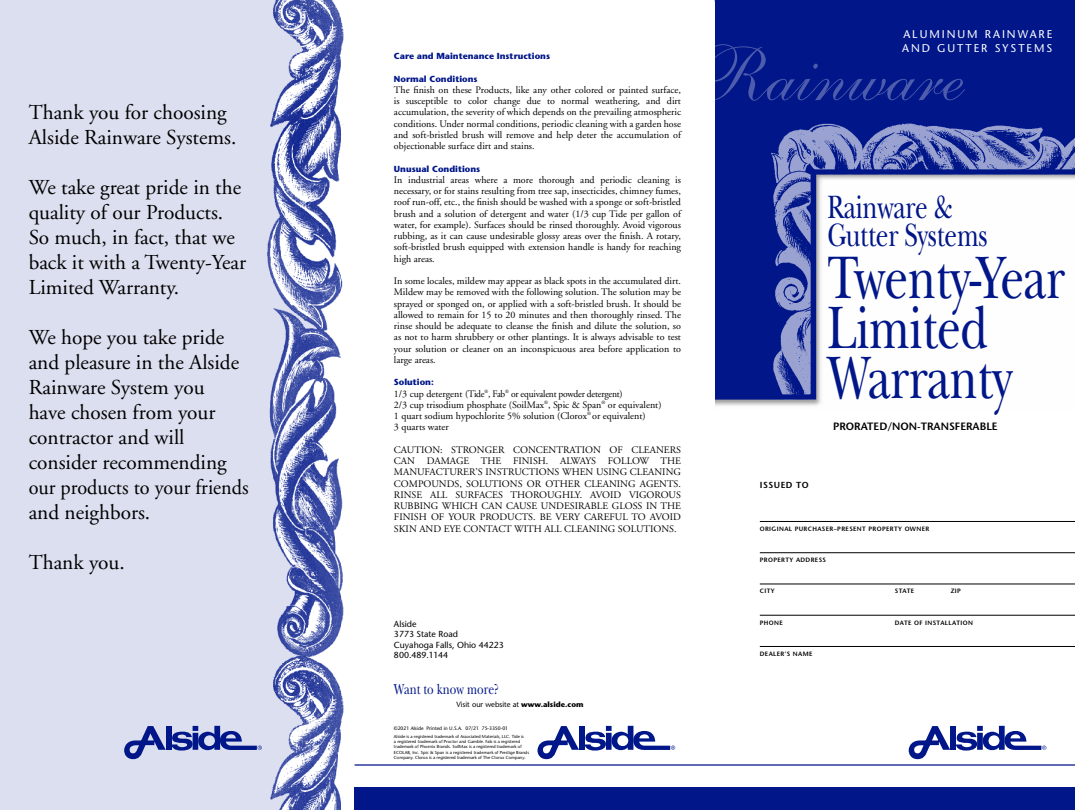
<style>
.page{position:relative;width:1075px;height:810px;background:#fff}
.page>*{position:absolute;margin:0;border:0;box-sizing:border-box;transform-origin:0 0}
.t1{font:62.5px/50px "New Baskerville";letter-spacing:-.01em;color:#001689;scale:.76 1}
.t2{font:33.75px/27.5px "New Baskerville";letter-spacing:-.01em;color:#001689;scale:.75 1}
.t3{font:21.25px/25px "Adobe Garamond";color:#000}
.t4{font:15px "New Baskerville";color:#001689;scale:.78 1}
.t5{font:11.25px/13.5px "Stone Sans";letter-spacing:.175em;color:#fff}
.t6{font:600 10.62px "Stone Sans";color:#000}
.t7{font:10px/11.2px "Adobe Garamond";color:#000;text-align:justify}
.t8{font:700 8.75px "Stone Sans";color:#001689}
.t9{font:8.75px/10.5px "Stone Sans";color:#000}
.t10{font:600 8.75px "Stone Sans";letter-spacing:.06em;color:#000}
.t11{font:7.5px "Stone Sans";color:#000}
.t12{font:600 6.25px "Stone Sans";letter-spacing:.06em;color:#000}
.t13{font:5px "Stone Sans";color:#000}
.t14{font:4.38px/5.2px "Stone Sans";color:#000}
.s1{font-weight:700}
</style>
<div class="page">
<img style="left:715px;top:399px;width:106px;height:7px">
<div style="left:714px;top:0;width:360px;height:164px;background:#001689"></div>
<img style="left:755px;top:101px;width:319px;height:63px">
<svg style="left:715px;top:164px;width:359px;height:235px"></svg>
<img style="left:0;top:0;width:344px;height:810px">
<hr style="left:759px;top:521px;width:315px;height:1px;background:#000">
<hr style="left:759px;top:552px;width:315px;height:1px;background:#000">
<hr style="left:759px;top:584px;width:315px;height:1px;background:#000">
<hr style="left:759px;top:615px;width:315px;height:1px;background:#000">
<hr style="left:759px;top:646px;width:315px;height:1px;background:#000">
<div style="left:354px;top:788px;width:720px;height:22px;background:#001689"></div>
<hr style="left:354px;top:764px;width:720px;height:2px;background:#001689">
<svg style="left:908px;top:726px;width:138px;height:33px"></svg>
<svg style="left:537px;top:726px;width:138px;height:33px"></svg>
<svg style="left:124px;top:726px;width:138px;height:33px;background:#8b95c9"></svg>
<svg style="left:714px;top:44px;width:251px;height:57px;background:#0a1f8d"></svg>
<h3 class="t3" style="left:29px;top:100px;width:209px">Thank you for choosing<br>Alside Rainware Systems.</h3>
<h3 class="t3" style="left:29px;top:175px;width:219px">We take great pride in the quality of our Products.<br>So much, in fact, that we back it with a Twenty-Year<br>Limited Warranty.</h3>
<h3 class="t3" style="left:29px;top:325px;width:221px">We hope you take pride and pleasure in the Alside<br>Rainware System you<br>have chosen from your contractor and will consider recommending our products to your friends and neighbors.</h3>
<h3 class="t3" style="left:29px;top:550px;width:97px">Thank you.</h3>
<p class="t8" style="left:394px;top:51px;width:158px">Care and Maintenance Instructions</p>
<p class="t8" style="left:394px;top:73px;width:85px">Normal Conditions</p>
<p class="t7" style="left:394px;top:84px;width:288px">The finish on these Products, like any other colored or painted surface, is susceptible to color change due to normal weathering, and dirt accumulation, the severity of which depends on the prevailing atmospheric conditions. Under normal conditions, periodic cleaning with a garden hose and soft-bristled brush will remove and help deter the accumulation of objectionable surface dirt and stains.</p>
<p class="t8" style="left:394px;top:163px;width:88px">Unusual Conditions</p>
<p class="t7" style="left:394px;top:174px;width:288px">In industrial areas where a more thorough and periodic cleaning is necessary, or for stains resulting from tree sap, insecticides, chimney fumes, roof run-off, etc., the finish should be washed with a sponge or soft-bristled brush and a solution of detergent and water (1/3 cup Tide per gallon of water, for example). Surfaces should be rinsed thoroughly. Avoid vigorous rubbing, as it can cause undesirable glossy areas over the finish. A rotary, soft-bristled brush equipped with extension handle is handy for reaching high areas.</p>
<p class="t7" style="left:394px;top:276px;width:288px">In some locales, mildew may appear as black spots in the accumulated dirt.<br>Mildew may be removed with the following solution. The solution may be sprayed or sponged on, or applied with a soft-bristled brush. It should be allowed to remain for 15 to 20 minutes and then thoroughly rinsed. The rinse should be adequate to cleanse the finish and dilute the solution, so as not to harm shrubbery or other plantings. It is always advisable to test your solution or cleaner on an inconspicuous area before application to large areas.</p>
<p class="t8" style="left:394px;top:377px;width:41px">Solution:</p>
<p class="t7" style="left:394px;top:388px;width:269px;text-align:left">1/3 cup detergent (Tide<sup>®</sup>, Fab<sup>®</sup> or equivalent powder detergent)<br>2/3 cup trisodium phosphate (SoilMax<sup>®</sup>, Spic &amp; Span<sup>®</sup> or equivalent)<br>1 quart sodium hypochlorite 5% solution (Clorox<sup>®</sup> or equivalent)<br>3 quarts water</p>
<p class="t7" style="left:394px;top:444px;width:288px">CAUTION: STRONGER CONCENTRATION OF CLEANERS CAN DAMAGE THE FINISH. ALWAYS FOLLOW THE MANUFACTURER’S INSTRUCTIONS WHEN USING CLEANING COMPOUNDS, SOLUTIONS OR OTHER CLEANING AGENTS.<br>RINSE ALL SURFACES THOROUGHLY. AVOID VIGOROUS RUBBING WHICH CAN CAUSE UNDESIRABLE GLOSS IN THE FINISH OF YOUR PRODUCTS. BE VERY CAREFUL TO AVOID SKIN AND EYE CONTACT WITH ALL CLEANING SOLUTIONS.</p>
<p class="t9" style="left:394px;top:618px;width:111px">Alside<br>3773 State Road<br>Cuyahoga Falls, Ohio 44223<br>800.489.1144</p>
<h3 class="t4" style="left:394px;top:681px;width:136px">Want to know more?</h3>
<p class="t11" style="left:456px;top:700px;width:128px">Visit our website at <span class="s1">www.alside.com</span></p>
<p class="t13" style="left:394px;top:725px;width:116px">©2021 Alside Printed in U.S.A. 07/21 75-3350-01</p>
<p class="t14" style="left:394px;top:734px;width:137px">Alside is a registered trademark of Associated Materials, LLC. Tide is<br>a registered trademark of Proctor and Gamble. Fab is a registered trademark of Phoenix Brands. SoilMax is a registered trademark of ECOLAB, Inc. Spic &amp; Span is a registered trademark of Prestige Brands Company. Clorox is a registered trademark of The Clorox Company.</p>
<p class="t5" style="left:902px;top:28px;width:152px">ALUMINUM RAINWARE<br>AND GUTTER SYSTEMS</p>
<h2 class="t2" style="left:827px;top:194px;width:215px">Rainware &amp;<br>Gutter Systems</h2>
<h1 class="t1" style="left:827px;top:253px;width:314px">Twenty-Year<br>Limited<br>Warranty</h1>
<p class="t6" style="left:833px;top:420px;width:166px">PRORATED/NON-TRANSFERABLE</p>
<p class="t10" style="left:759px;top:480px;width:50px">ISSUED TO</p>
<p class="t12" style="left:759px;top:525px;width:171px">ORIGINAL PURCHASER–PRESENT PROPERTY OWNER</p>
<p class="t12" style="left:759px;top:556px;width:68px">PROPERTY ADDRESS</p>
<p class="t12" style="left:759px;top:587px;width:16px">CITY</p>
<p class="t12" style="left:894px;top:587px;width:21px">STATE</p>
<p class="t12" style="left:950px;top:587px;width:12px">ZIP</p>
<p class="t12" style="left:759px;top:619px;width:25px">PHONE</p>
<p class="t12" style="left:894px;top:619px;width:80px">DATE OF INSTALLATION</p>
<p class="t12" style="left:759px;top:650px;width:54px">DEALER’S NAME</p>
</div>
